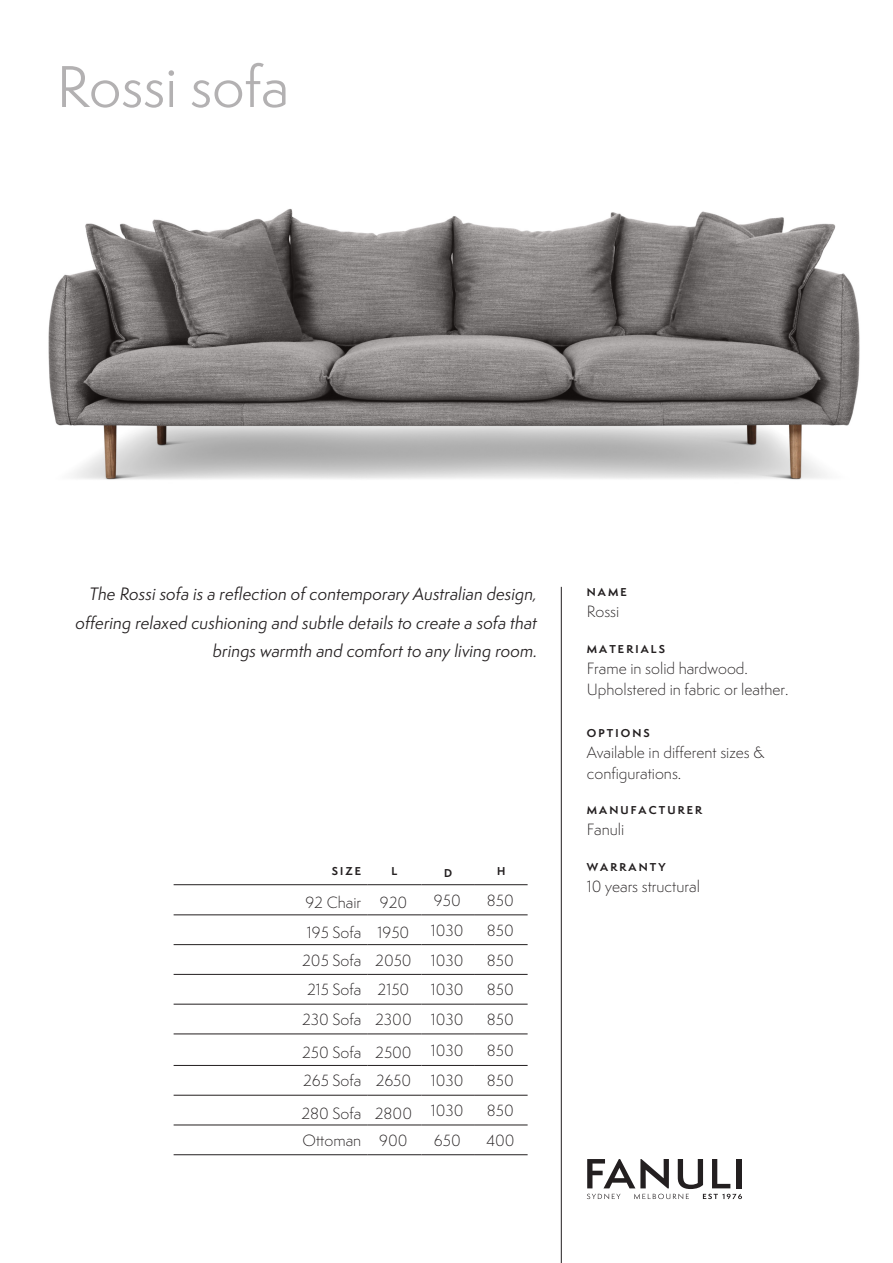
<style>
.page{position:relative;width:893px;height:1263px;background:#fff}
.page>*{position:absolute;margin:0;border:0;box-sizing:border-box;transform-origin:0 0}
.t1{font:54px "Semplicita Pro";color:#b3b1b2}
.Intro{font:italic 16.5px/28.5px "Semplicita Pro";color:#231f20;text-align:right}
.Specs_text{font:300 15px/21px "Semplicita Pro";color:#231f20}
.Specs_text-2{font:700 10.5px "Semplicita Pro";letter-spacing:.2em;color:#231f20}
.Specs_title{font:700 10.5px "Semplicita Pro";letter-spacing:.2em;color:#231f20}
</style>
<div class="page">
<hr style="left:561px;top:587px;width:1px;height:676px;background:#231f20">
<svg style="left:587px;top:1159px;width:155px;height:40px"></svg>
<hr style="left:174px;top:884px;width:193px;height:1px;background:#231f20">
<hr style="left:367px;top:884px;width:54px;height:1px;background:#231f20">
<hr style="left:421px;top:884px;width:54px;height:1px;background:#231f20">
<hr style="left:475px;top:884px;width:53px;height:1px;background:#231f20">
<hr style="left:174px;top:914px;width:193px;height:1px;background:#231f20">
<hr style="left:367px;top:914px;width:54px;height:1px;background:#231f20">
<hr style="left:421px;top:914px;width:54px;height:1px;background:#231f20">
<hr style="left:475px;top:914px;width:53px;height:1px;background:#231f20">
<hr style="left:174px;top:944px;width:193px;height:1px;background:#231f20">
<hr style="left:367px;top:944px;width:54px;height:1px;background:#231f20">
<hr style="left:421px;top:944px;width:54px;height:1px;background:#231f20">
<hr style="left:475px;top:944px;width:53px;height:1px;background:#231f20">
<hr style="left:174px;top:974px;width:193px;height:1px;background:#231f20">
<hr style="left:367px;top:974px;width:54px;height:1px;background:#231f20">
<hr style="left:421px;top:974px;width:54px;height:1px;background:#231f20">
<hr style="left:475px;top:974px;width:53px;height:1px;background:#231f20">
<hr style="left:174px;top:1004px;width:193px;height:1px;background:#231f20">
<hr style="left:367px;top:1004px;width:54px;height:1px;background:#231f20">
<hr style="left:421px;top:1004px;width:54px;height:1px;background:#231f20">
<hr style="left:475px;top:1004px;width:53px;height:1px;background:#231f20">
<hr style="left:174px;top:1033px;width:193px;height:1px;background:#231f20">
<hr style="left:367px;top:1033px;width:54px;height:1px;background:#231f20">
<hr style="left:421px;top:1033px;width:54px;height:1px;background:#231f20">
<hr style="left:475px;top:1033px;width:53px;height:1px;background:#231f20">
<hr style="left:174px;top:1065px;width:193px;height:1px;background:#231f20">
<hr style="left:367px;top:1065px;width:54px;height:1px;background:#231f20">
<hr style="left:421px;top:1065px;width:54px;height:1px;background:#231f20">
<hr style="left:475px;top:1065px;width:53px;height:1px;background:#231f20">
<hr style="left:174px;top:1095px;width:193px;height:1px;background:#231f20">
<hr style="left:367px;top:1095px;width:54px;height:1px;background:#231f20">
<hr style="left:421px;top:1095px;width:54px;height:1px;background:#231f20">
<hr style="left:475px;top:1095px;width:53px;height:1px;background:#231f20">
<hr style="left:174px;top:1124px;width:193px;height:1px;background:#231f20">
<hr style="left:367px;top:1124px;width:54px;height:1px;background:#231f20">
<hr style="left:421px;top:1124px;width:54px;height:1px;background:#231f20">
<hr style="left:475px;top:1124px;width:53px;height:1px;background:#231f20">
<hr style="left:174px;top:1154px;width:193px;height:1px;background:#231f20">
<hr style="left:367px;top:1154px;width:54px;height:1px;background:#231f20">
<hr style="left:421px;top:1154px;width:54px;height:1px;background:#231f20">
<hr style="left:475px;top:1154px;width:53px;height:1px;background:#231f20">
<img style="left:48px;top:209px;width:812px;height:271px">
<p class="t1" style="left:57px;top:49px;width:234px">Rossi sofa</p>
<p class="Intro" style="left:75px;top:579px;width:463px">The Rossi sofa is a reflection of contemporary Australian design, offering relaxed cushioning and subtle details to create a sofa that brings warmth and comfort to any living room.</p>
<p class="Specs_text-2" style="left:587px;top:585px;width:41px">NAME</p>
<p class="Specs_text" style="left:587px;top:601px;width:34px">Rossi</p>
<p class="Specs_text-2" style="left:587px;top:641px;width:80px">MATERIALS</p>
<p class="Specs_text" style="left:587px;top:658px;width:163px">Frame in solid hardwood.</p>
<p class="Specs_text" style="left:587px;top:679px;width:203px">Upholstered in fabric or leather.</p>
<p class="Specs_text-2" style="left:587px;top:725px;width:65px">OPTIONS</p>
<p class="Specs_text" style="left:587px;top:742px;width:179px">Available in different sizes &amp; configurations.</p>
<p class="Specs_text-2" style="left:587px;top:802px;width:117px">MANUFACTURER</p>
<p class="Specs_text" style="left:587px;top:819px;width:39px">Fanuli</p>
<p class="Specs_title" style="left:587px;top:859px;width:80px">WARRANTY</p>
<p class="Specs_text" style="left:587px;top:875px;width:115px">10 years structural</p>
<p class="Specs_text-2" style="left:332px;top:863px;width:31px">SIZE</p>
<p class="Specs_text-2" style="left:391px;top:863px;width:7px">L</p>
<p class="Specs_text-2" style="left:444px;top:865px;width:10px">D</p>
<p class="Specs_text-2" style="left:497px;top:863px;width:10px">H</p>
<p class="Specs_text" style="left:305px;top:892px;width:57px">92 Chair</p>
<p class="Specs_text" style="left:380px;top:892px;width:29px">920</p>
<p class="Specs_text" style="left:434px;top:890px;width:28px">950</p>
<p class="Specs_text" style="left:487px;top:890px;width:28px">850</p>
<p class="Specs_text" style="left:307px;top:922px;width:56px">195 Sofa</p>
<p class="Specs_text" style="left:378px;top:922px;width:33px">1950</p>
<p class="Specs_text" style="left:431px;top:919px;width:34px">1030</p>
<p class="Specs_text" style="left:487px;top:919px;width:28px">850</p>
<p class="Specs_text" style="left:302px;top:949px;width:61px">205 Sofa</p>
<p class="Specs_text" style="left:375px;top:949px;width:38px">2050</p>
<p class="Specs_text" style="left:431px;top:949px;width:34px">1030</p>
<p class="Specs_text" style="left:487px;top:949px;width:28px">850</p>
<p class="Specs_text" style="left:307px;top:979px;width:56px">215 Sofa</p>
<p class="Specs_text" style="left:378px;top:979px;width:33px">2150</p>
<p class="Specs_text" style="left:431px;top:979px;width:34px">1030</p>
<p class="Specs_text" style="left:487px;top:979px;width:28px">850</p>
<p class="Specs_text" style="left:302px;top:1009px;width:61px">230 Sofa</p>
<p class="Specs_text" style="left:375px;top:1009px;width:38px">2300</p>
<p class="Specs_text" style="left:431px;top:1009px;width:34px">1030</p>
<p class="Specs_text" style="left:487px;top:1009px;width:28px">850</p>
<p class="Specs_text" style="left:302px;top:1042px;width:61px">250 Sofa</p>
<p class="Specs_text" style="left:375px;top:1042px;width:38px">2500</p>
<p class="Specs_text" style="left:431px;top:1039px;width:34px">1030</p>
<p class="Specs_text" style="left:487px;top:1039px;width:28px">850</p>
<p class="Specs_text" style="left:303px;top:1070px;width:60px">265 Sofa</p>
<p class="Specs_text" style="left:376px;top:1070px;width:37px">2650</p>
<p class="Specs_text" style="left:431px;top:1070px;width:34px">1030</p>
<p class="Specs_text" style="left:487px;top:1070px;width:28px">850</p>
<p class="Specs_text" style="left:302px;top:1102px;width:61px">280 Sofa</p>
<p class="Specs_text" style="left:375px;top:1102px;width:39px">2800</p>
<p class="Specs_text" style="left:431px;top:1100px;width:34px">1030</p>
<p class="Specs_text" style="left:487px;top:1100px;width:28px">850</p>
<p class="Specs_text" style="left:303px;top:1130px;width:60px">Ottoman</p>
<p class="Specs_text" style="left:379px;top:1130px;width:30px">900</p>
<p class="Specs_text" style="left:434px;top:1130px;width:28px">650</p>
<p class="Specs_text" style="left:486px;top:1130px;width:30px">400</p>
</div>
